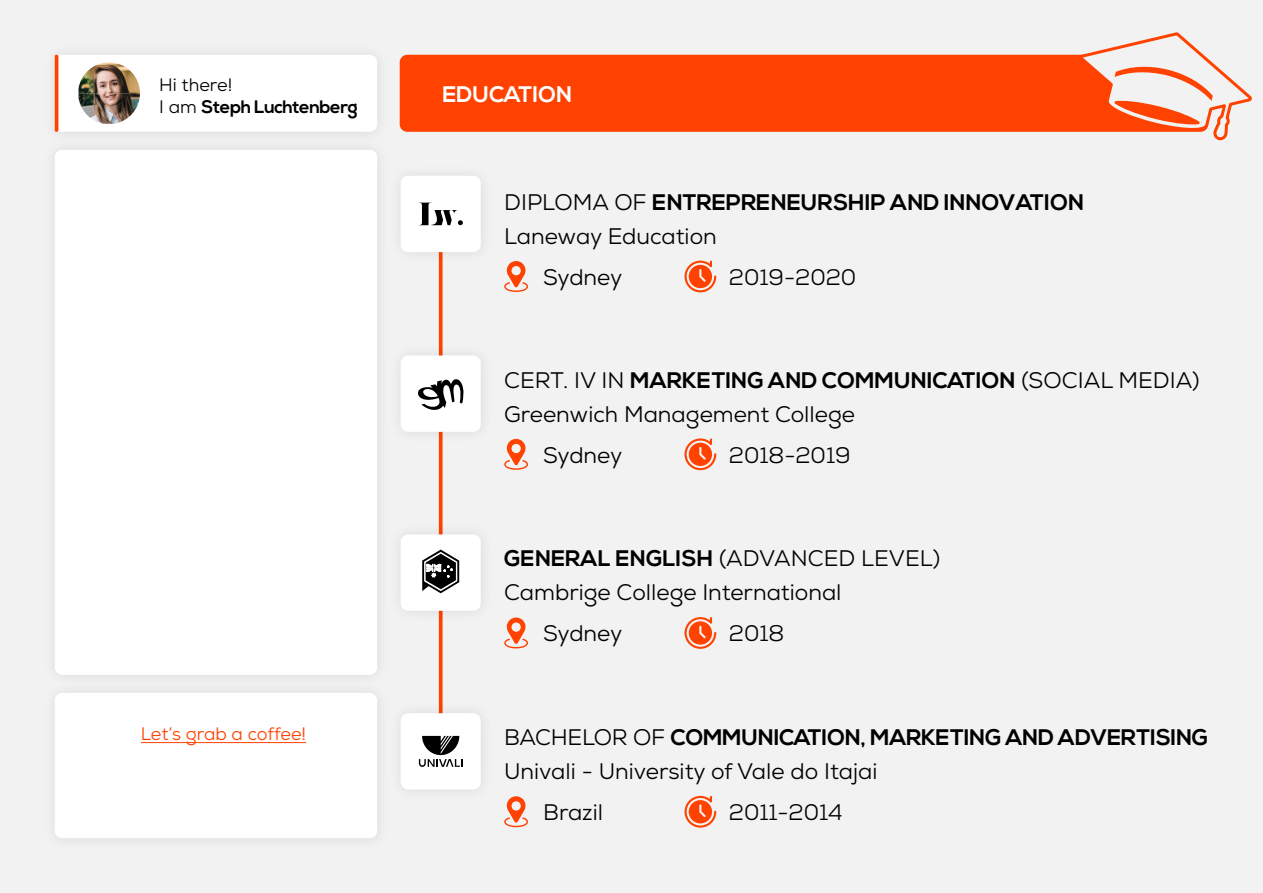
<style>
.page{position:relative;width:1263px;height:893px;background:#fff}
.page>*{position:absolute;margin:0;border:0;box-sizing:border-box;transform-origin:0 0}
.t1{font:22.5px/33.9px "Nexa";color:#000}
.t2{font:700 22.5px/33.9px "Nexa";color:#000}
.t3{font:700 22.5px "Nexa";color:#fff}
.t4{font:700 18px/22.4px "Nexa";letter-spacing:-.025em;color:#000}
.t5{font:18px "Nexa";letter-spacing:-.01em;color:#ff4200}
.s1{font-weight:400}
.s2{font-weight:700}
</style>
<div class="page">
<div style="left:0;top:0;width:1262px;height:893px;background:#f2f2f2"></div>
<div style="left:42px;top:137px;width:349px;height:551px;background:#ececec"></div>
<div style="left:55px;top:150px;width:322px;height:525px;background:#fff;border-radius:8px"></div>
<div style="left:42px;top:42px;width:349px;height:103px;background:#eee"></div>
<div style="left:54px;top:55px;width:323px;height:77px;background:#fff"></div>
<div style="left:42px;top:680px;width:349px;height:171px;background:#eee"></div>
<div style="left:55px;top:693px;width:322px;height:145px;background:#fff;border-radius:8px"></div>
<div style="left:400px;top:55px;width:677px;height:77px;background:#ff4200"></div>
<hr style="left:55px;top:55px;width:3px;height:77px;background:#ff4200;border-radius:2px">
<img style="left:79px;top:62px;width:61px;height:62px">
<svg style="left:439px;top:237px;width:4px;height:122px"></svg>
<svg style="left:439px;top:428px;width:4px;height:116px"></svg>
<svg style="left:439px;top:606px;width:4px;height:119px"></svg>
<svg style="left:504px;top:617px;width:24px;height:31px"></svg>
<svg style="left:684px;top:617px;width:32px;height:32px"></svg>
<div style="left:387px;top:521px;width:107px;height:103px;background:#f0efef"></div>
<div style="left:401px;top:534px;width:80px;height:77px;background:#fff;border-radius:8px"></div>
<svg style="left:504px;top:796px;width:24px;height:31px"></svg>
<svg style="left:684px;top:796px;width:32px;height:32px"></svg>
<svg style="left:504px;top:439px;width:24px;height:31px"></svg>
<svg style="left:684px;top:438px;width:32px;height:32px"></svg>
<div style="left:387px;top:342px;width:107px;height:103px;background:#f0efef"></div>
<div style="left:401px;top:355px;width:80px;height:77px;background:#fff;border-radius:8px"></div>
<svg style="left:418px;top:379px;width:46px;height:31px"></svg>
<svg style="left:504px;top:261px;width:24px;height:31px"></svg>
<svg style="left:684px;top:261px;width:32px;height:31px"></svg>
<div style="left:387px;top:163px;width:107px;height:102px;background:#f0efef"></div>
<div style="left:401px;top:176px;width:80px;height:76px;background:#fff;border-radius:8px"></div>
<div style="left:387px;top:700px;width:107px;height:103px;background:#f0efef"></div>
<div style="left:401px;top:713px;width:80px;height:77px;background:#fff;border-radius:8px"></div>
<svg style="left:419px;top:736px;width:43px;height:31px"></svg>
<svg style="left:422px;top:550px;width:37px;height:43px"></svg>
<svg style="left:1077px;top:32px;width:175px;height:109px"></svg>
<svg style="left:420px;top:203px;width:43px;height:22px"></svg>
<hr style="left:141px;top:742px;width:165px;height:1px;background:#ff4200">
<p class="t4" style="left:159px;top:74px;width:200px"><span class="s1">Hi there!<br>I am</span> Steph Luchtenberg</p>
<p class="t3" style="left:442px;top:81px;width:131px">EDUCATION</p>
<p class="t2" style="left:504px;top:186px;width:581px"><span class="s1">DIPLOMA OF</span> ENTREPRENEURSHIP AND INNOVATION<br><span class="s1">Laneway Education</span></p>
<p class="t1" style="left:543px;top:260px;width:80px">Sydney</p>
<p class="t1" style="left:729px;top:260px;width:129px">2019-2020</p>
<p class="t1" style="left:504px;top:363px;width:697px">CERT. IV IN <span class="s2">MARKETING AND COMMUNICATION</span> (SOCIAL MEDIA)<br>Greenwich Management College</p>
<p class="t1" style="left:543px;top:438px;width:80px">Sydney</p>
<p class="t1" style="left:729px;top:438px;width:123px">2018-2019</p>
<p class="t5" style="left:141px;top:722px;width:167px">Let’s grab a coffee!</p>
<p class="t1" style="left:504px;top:542px;width:437px"><span class="s2">GENERAL ENGLISH</span> (ADVANCED LEVEL)<br>Cambrige College International</p>
<p class="t1" style="left:543px;top:617px;width:80px">Sydney</p>
<p class="t1" style="left:729px;top:617px;width:57px">2018</p>
<p class="t1" style="left:504px;top:721px;width:705px">BACHELOR OF <span class="s2">COMMUNICATION, MARKETING AND ADVERTISING<br></span>Univali - University of Vale do Itajai</p>
<p class="t1" style="left:543px;top:795px;width:61px">Brazil</p>
<p class="t1" style="left:729px;top:795px;width:115px">2011-2014</p>
</div>
